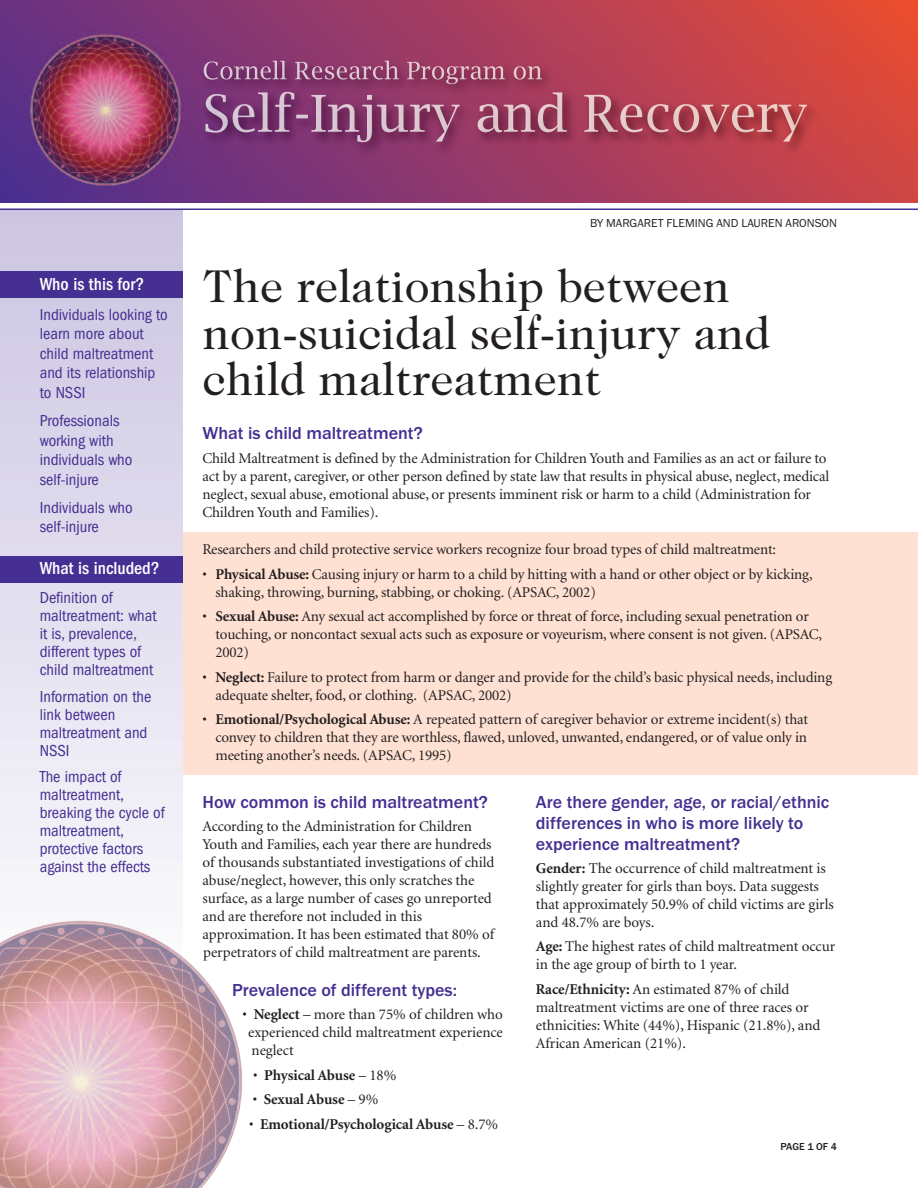
<style>
.page{position:relative;width:918px;height:1188px;background:#fff}
.page>*{position:absolute;margin:0;border:0;box-sizing:border-box;transform-origin:0 0}
.t1{font:46.5px/46.5px "Caslon Two Twenty Four";color:#231f20}
.t2{font:500 18px/21px "Franklin Gothic";color:#452f92}
.t3{font:500 condensed 18px "Franklin Gothic";color:#fff}
.t4{font:condensed 16.5px/18px "Franklin Gothic";color:#452f92}
.t5{font:15px/18px "Minion";letter-spacing:-.01em;color:#231f20}
.t6{font:700 15px "Minion";letter-spacing:-.005em;color:#231f20}
.t7{font:12px "Franklin Gothic";color:#231f20}
.t8{font:500 10.5px "Franklin Gothic";letter-spacing:-.01em;color:#231f20}
.s1{font-weight:700}
.s2{font-weight:400}
</style>
<div class="page">
<div style="left:176px;top:532px;width:742px;height:243px;background:#fee1d2"></div>
<svg style="left:0;top:210px;width:182px;height:711px"></svg>
<div style="left:0;top:556px;width:182px;height:27px;background:#452f92"></div>
<div style="left:0;top:271px;width:182px;height:27px;background:#452f92"></div>
<svg style="left:0;top:0;width:918px;height:202px;background:#a63d5d"></svg>
<hr style="left:0;top:208px;width:918px;height:2px;background:#452f92">
<img style="left:189px;top:52px;width:675px;height:149px">
<img style="left:204px;top:61px;width:157px;height:19px">
<img style="left:205px;top:92px;width:297px;height:50px">
<img style="left:27px;top:32px;width:156px;height:156px">
<img style="left:0;top:956px;width:242px;height:232px">
<img style="left:0;top:921px;width:182px;height:82px">
<p class="t3" style="left:40px;top:278px;width:106px">Who is this for?</p>
<p class="t4" style="left:40px;top:306px;width:130px;line-height:19.5px">Individuals looking to learn more about child maltreatment and its relationship to NSSI</p>
<p class="t4" style="left:40px;top:412px;width:94px;line-height:19.5px">Professionals working with individuals who self-injure</p>
<p class="t4" style="left:40px;top:499px;width:95px;line-height:19.5px">Individuals who self-injure</p>
<p class="t3" style="left:40px;top:562px;width:121px">What is included?</p>
<p class="t4" style="left:40px;top:590px;width:118px">Definition of maltreatment: what it is, prevalence, different types of child maltreatment</p>
<p class="t4" style="left:40px;top:689px;width:113px">Information on the link between maltreatment and<br>NSSI</p>
<p class="t4" style="left:40px;top:769px;width:126px">The impact of maltreatment, breaking the cycle of maltreatment, protective factors against the effects</p>
<p class="t7" style="left:590px;top:216px;width:248px">BY MARGARET FLEMING AND LAUREN ARONSON</p>
<h1 class="t1" style="left:202px;top:267px;width:569px">The relationship between non-suicidal self-injury and child maltreatment</h1>
<p class="t2" style="left:202px;top:423px;width:222px">What is child maltreatment?</p>
<p class="t5" style="left:202px;top:450px;width:628px">Child Maltreatment is defined by the Administration for Children Youth and Families as an act or failure to act by a parent, caregiver, or other person defined by state law that results in physical abuse, neglect, medical neglect, sexual abuse, emotional abuse, or presents imminent risk or harm to a child (Administration for Children Youth and Families).</p>
<p class="t5" style="left:202px;top:542px;width:575px">Researchers and child protective service workers recognize four broad types of child maltreatment:</p>
<p class="t5" style="left:215px;top:566px;width:599px;text-indent:-13px">• <span class="s1">Physical Abuse:</span> Causing injury or harm to a child by hitting with a hand or other object or by kicking, shaking, throwing, burning, stabbing, or choking. (APSAC, 2002)</p>
<p class="t5" style="left:215px;top:609px;width:608px;text-indent:-13px">• <span class="s1">Sexual Abuse:</span> Any sexual act accomplished by force or threat of force, including sexual penetration or touching, or noncontact sexual acts such as exposure or voyeurism, where consent is not given. (APSAC,<br>2002)</p>
<p class="t5" style="left:215px;top:669px;width:618px;text-indent:-13px">• <span class="s1">Neglect:</span> Failure to protect from harm or danger and provide for the child’s basic physical needs, including adequate shelter, food, or clothing. (APSAC, 2002)</p>
<p class="t5" style="left:215px;top:712px;width:594px;text-align:justify;text-indent:-13px">• <span class="s1">Emotional/Psychological Abuse:</span> A repeated pattern of caregiver behavior or extreme incident(s) that convey to children that they are worthless, flawed, unloved, unwanted, endangered, or of value only in meeting another’s needs. (APSAC, 1995)</p>
<p class="t2" style="left:202px;top:791px;width:287px">How common is child maltreatment?</p>
<p class="t5" style="left:202px;top:818px;width:293px">According to the Administration for Children Youth and Families, each year there are hundreds of thousands substantiated investigations of child abuse/neglect, however, this only scratches the surface, as a large number of cases go unreported and are therefore not included in this approximation. It has been estimated that 80% of perpetrators of child maltreatment are parents.</p>
<p class="t2" style="left:232px;top:979px;width:227px">Prevalence of different types:</p>
<p class="t5" style="left:248px;top:1007px;width:256px;text-align:justify;text-indent:-6px">• <span class="s1">Neglect</span> – more than 75% of children who experienced child maltreatment experience neglect</p>
<p class="t6" style="left:253px;top:1069px;width:145px"><span class="s2">•</span> Physical Abuse <span class="s2">– 18%</span></p>
<p class="t6" style="left:253px;top:1094px;width:127px"><span class="s2">•</span> Sexual Abuse <span class="s2">– 9%</span></p>
<p class="t6" style="left:249px;top:1118px;width:251px"><span class="s2">•</span> Emotional/Psychological Abuse <span class="s2">– 8.7%</span></p>
<p class="t2" style="left:536px;top:791px;width:295px">Are there gender, age, or racial/ethnic differences in who is more likely to experience maltreatment?</p>
<p class="t5" style="left:536px;top:860px;width:299px"><span class="s1">Gender:</span> The occurrence of child maltreatment is slightly greater for girls than boys. Data suggests that approximately 50.9% of child victims are girls and 48.7% are boys.</p>
<p class="t5" style="left:536px;top:939px;width:301px"><span class="s1">Age:</span> The highest rates of child maltreatment occur in the age group of birth to 1 year.</p>
<p class="t5" style="left:536px;top:981px;width:286px"><span class="s1">Race/Ethnicity:</span> An estimated 87% of child maltreatment victims are one of three races or ethnicities: White (44%), Hispanic (21.8%), and African American (21%).</p>
<p class="t8" style="left:780px;top:1140px;width:58px">PAGE 1 OF 4</p>
</div>
